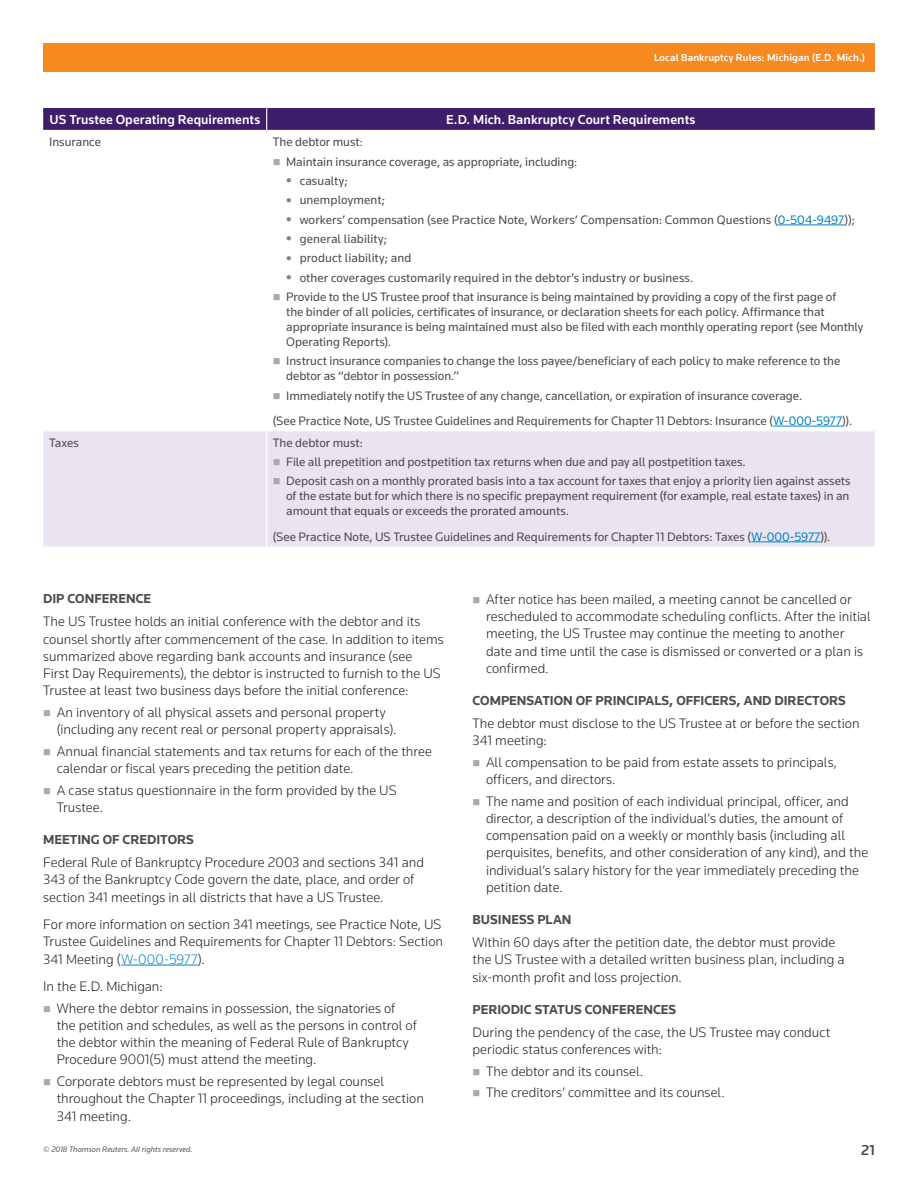
<style>
.page{position:relative;width:918px;height:1188px;background:#fff}
.page>*{position:absolute;margin:0;border:0;box-sizing:border-box;transform-origin:0 0}
.t1{font:500 15px "Knowledge";color:#4b4c4d}
.t2{font:300 14.25px/17.2px "Knowledge";color:#231f20}
.t3{font:700 13.5px "Knowledge";color:#4b4c4d}
.t4{font:500 13.5px "Knowledge";letter-spacing:.005em;color:#fff}
.t5{font:12.75px/15px "Knowledge";color:#4b4c4d}
.t6{font:500 10.5px "Knowledge";letter-spacing:.01em;color:#fff}
.t7{font:italic 8.25px "Knowledge";color:#57585a}
.s1{color:#0083bf}
</style>
<div class="page">
<div style="left:43px;top:43px;width:832px;height:29px;background:#f6891f"></div>
<hr style="left:121px;top:965px;width:77px;height:1px;background:#0083bf">
<div style="left:43px;top:431px;width:832px;height:116px;background:#eae4f1"></div>
<div style="left:43px;top:108px;width:832px;height:22px;background:#3e1d6b"></div>
<hr style="left:266px;top:431px;width:1px;height:116px;background:#fff">
<hr style="left:778px;top:225px;width:67px;height:1px;background:#0083bf">
<hr style="left:773px;top:426px;width:69px;height:1px;background:#0083bf">
<hr style="left:751px;top:542px;width:69px;height:1px;background:#0083bf">
<svg style="left:274px;top:459px;width:6px;height:6px"></svg>
<svg style="left:274px;top:478px;width:6px;height:7px"></svg>
<p class="t6" style="left:654px;top:51px;width:212px">Local Bankruptcy Rules: Michigan (E.D. Mich.)</p>
<p class="t4" style="left:50px;top:112px;width:212px">US Trustee Operating Requirements</p>
<p class="t4" style="left:446px;top:112px;width:251px">E.D. Mich. Bankruptcy Court Requirements</p>
<p class="t5" style="left:49px;top:134px;width:53px">Insurance</p>
<p class="t5" style="left:273px;top:134px;width:92px">The debtor must:</p>
<p class="t5" style="left:286px;top:154px;width:293px">Maintain insurance coverage, as appropriate, including:</p>
<p class="t5" style="left:300px;top:173px;width:50px">casualty;</p>
<p class="t5" style="left:300px;top:192px;width:87px">unemployment;</p>
<p class="t5" style="left:300px;top:212px;width:557px">workers’ compensation (see Practice Note, Workers’ Compensation: Common Questions (<span class="s1">0-504-9497</span>));</p>
<p class="t5" style="left:300px;top:231px;width:89px">general liability;</p>
<p class="t5" style="left:300px;top:250px;width:113px">product liability; and</p>
<p class="t5" style="left:300px;top:270px;width:395px">other coverages customarily required in the debtor’s industry or business.</p>
<p class="t5" style="left:286px;top:289px;width:552px">Provide to the US Trustee proof that insurance is being maintained by providing a copy of the first page of</p>
<p class="t5" style="left:286px;top:304px;width:579px">the binder of all policies, certificates of insurance, or declaration sheets for each policy. Affirmance that appropriate insurance is being maintained must also be filed with each monthly operating report (see Monthly<br>Operating Reports).</p>
<p class="t5" style="left:286px;top:353px;width:556px">Instruct insurance companies to change the loss payee/beneficiary of each policy to make reference to the debtor as “debtor in possession.”</p>
<p class="t5" style="left:273px;top:382px;width:581px;line-height:25.2px;text-indent:14px">Immediately notify the US Trustee of any change, cancellation, or expiration of insurance coverage.<br>(See Practice Note, US Trustee Guidelines and Requirements for Chapter 11 Debtors: Insurance (<span class="s1">W-000-5977</span>)).</p>
<p class="t5" style="left:49px;top:435px;width:31px">Taxes</p>
<p class="t5" style="left:286px;top:433px;width:566px;line-height:19.4px;text-indent:-14px">The debtor must:<br>File all prepetition and postpetition tax returns when due and pay all postpetition taxes.<br>Deposit cash on a monthly prorated basis into a tax account for taxes that enjoy a priority lien against assets</p>
<p class="t5" style="left:286px;top:488px;width:565px">of the estate but for which there is no specific prepayment requirement (for example, real estate taxes) in an amount that equals or exceeds the prorated amounts.</p>
<p class="t5" style="left:273px;top:529px;width:559px">(See Practice Note, US Trustee Guidelines and Requirements for Chapter 11 Debtors: Taxes (<span class="s1">W-000-5977</span>)).</p>
<p class="t3" style="left:43px;top:590px;width:110px">DIP CONFERENCE</p>
<p class="t2" style="left:43px;top:613px;width:402px">The US Trustee holds an initial conference with the debtor and its counsel shortly after commencement of the case. In addition to items summarized above regarding bank accounts and insurance (see<br>First Day Requirements), the debtor is instructed to furnish to the US Trustee at least two business days before the initial conference:</p>
<p class="t2" style="left:57px;top:703px;width:341px">An inventory of all physical assets and personal property (including any recent real or personal property appraisals).</p>
<p class="t2" style="left:57px;top:742px;width:377px">Annual financial statements and tax returns for each of the three calendar or fiscal years preceding the petition date.</p>
<p class="t2" style="left:57px;top:781px;width:341px">A case status questionnaire in the form provided by the US<br>Trustee.</p>
<p class="t3" style="left:43px;top:831px;width:152px">MEETING OF CREDITORS</p>
<p class="t2" style="left:43px;top:854px;width:382px">Federal Rule of Bankruptcy Procedure 2003 and sections 341 and<br>343 of the Bankruptcy Code govern the date, place, and order of section 341 meetings in all districts that have a US Trustee.</p>
<p class="t2" style="left:43px;top:916px;width:401px">For more information on section 341 meetings, see Practice Note, US<br>Trustee Guidelines and Requirements for Chapter 11 Debtors: Section<br>341 Meeting (<span class="s1">W-000-5977</span>).</p>
<p class="t2" style="left:57px;top:975px;width:340px;line-height:21.6px;text-indent:-14px">In the E.D. Michigan:<br>Where the debtor remains in possession, the signatories of</p>
<p class="t2" style="left:57px;top:1016px;width:362px">the petition and schedules, as well as the persons in control of the debtor within the meaning of Federal Rule of Bankruptcy<br>Procedure 9001(5) must attend the meeting.</p>
<p class="t2" style="left:57px;top:1072px;width:369px">Corporate debtors must be represented by legal counsel throughout the Chapter 11 proceedings, including at the section<br>341 meeting.</p>
<p class="t7" style="left:43px;top:1144px;width:151px">© 2018 Thomson Reuters. All rights reserved.</p>
<p class="t2" style="left:486px;top:590px;width:386px">After notice has been mailed, a meeting cannot be cancelled or rescheduled to accommodate scheduling conflicts. After the initial meeting, the US Trustee may continue the meeting to another date and time until the case is dismissed or converted or a plan is confirmed.</p>
<p class="t3" style="left:472px;top:692px;width:375px">COMPENSATION OF PRINCIPALS, OFFICERS, AND DIRECTORS</p>
<p class="t2" style="left:472px;top:714px;width:389px">The debtor must disclose to the US Trustee at or before the section<br>341 meeting:</p>
<p class="t2" style="left:486px;top:753px;width:353px">All compensation to be paid from estate assets to principals, officers, and directors.</p>
<p class="t2" style="left:486px;top:792px;width:384px">The name and position of each individual principal, officer, and director, a description of the individual’s duties, the amount of compensation paid on a weekly or monthly basis (including all perquisites, benefits, and other consideration of any kind), and the individual’s salary history for the year immediately preceding the petition date.</p>
<p class="t3" style="left:472px;top:911px;width:101px">BUSINESS PLAN</p>
<p class="t2" style="left:472px;top:934px;width:374px">Within 60 days after the petition date, the debtor must provide the US Trustee with a detailed written business plan, including a six-month profit and loss projection.</p>
<p class="t3" style="left:472px;top:1001px;width:205px">PERIODIC STATUS CONFERENCES</p>
<p class="t2" style="left:472px;top:1023px;width:359px">During the pendency of the case, the US Trustee may conduct periodic status conferences with:</p>
<p class="t2" style="left:486px;top:1060px;width:240px;line-height:21.6px">The debtor and its counsel.<br>The creditors’ committee and its counsel.</p>
<p class="t1" style="left:861px;top:1141px;width:15px">21</p>
</div>
